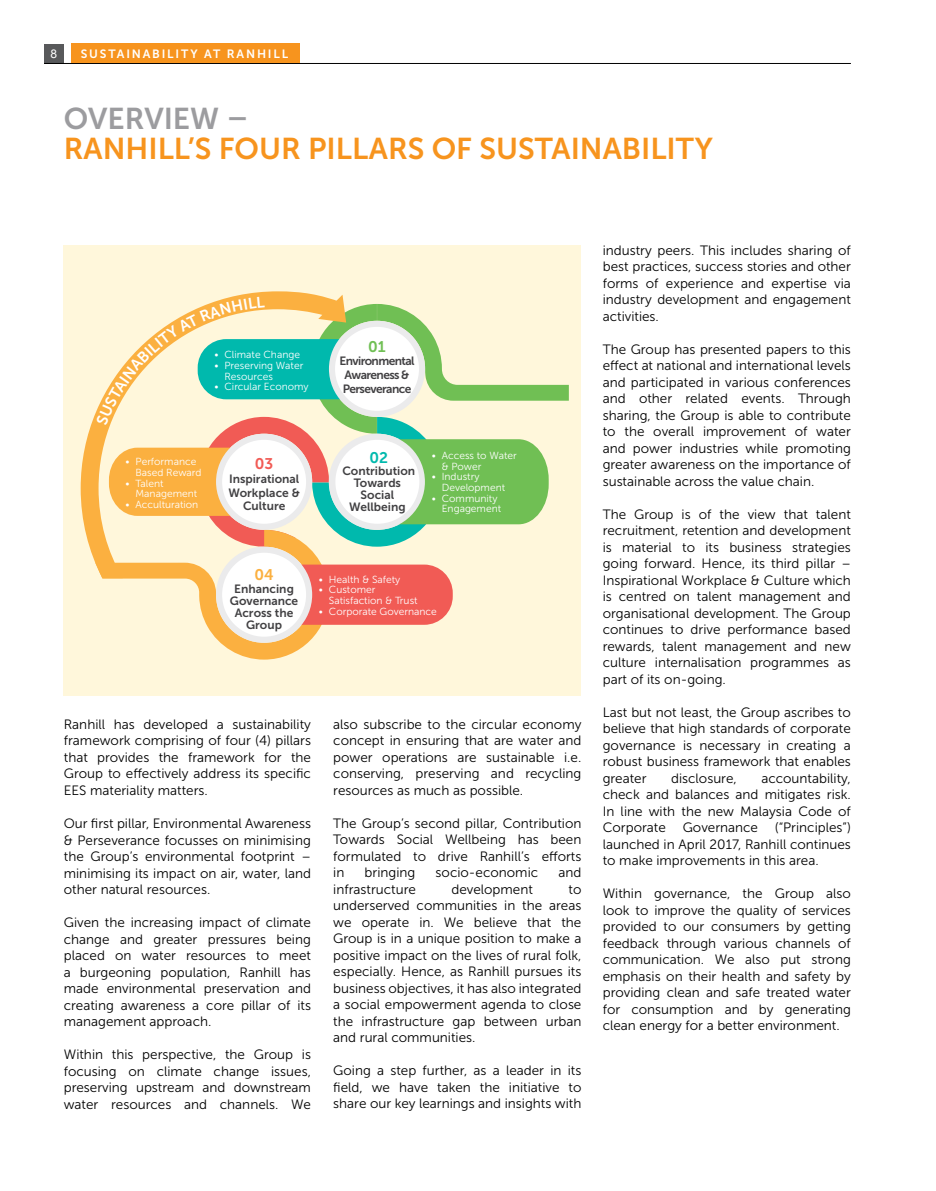
<style>
.page{position:relative;width:936px;height:1191px;background:#fff}
.page>*{position:absolute;margin:0;border:0;box-sizing:border-box;transform-origin:0 0}
.t1{font:30px "Museo Sans 700";color:#f7941e}
.t2{font:30px "Museo Sans 700";color:#9c9c9f}
.t3{font:15.45px "Museo Sans 700";color:#70bf54}
.t4{font:15.45px "Museo Sans 700";color:#00b9ad}
.t5{font:15.45px "Museo Sans 700";color:#f15b55}
.t6{font:15.45px "Museo Sans 700";color:#fbb040}
.t7{font:13.5px/16.5px "Museo Sans 300";color:#000;text-align:justify}
.t8{font:12px/12px "Museo Sans 700";color:#414042;text-align:center}
.t9{font:12px/13.6px "Museo Sans 700";letter-spacing:-.05em;color:#414042}
.t10{font:12px "Museo Sans 700";color:#fff}
.t11{font:12px "Arial";color:#fff}
.t12{font:10.2px/10.6px "Museo Sans 300";color:#fff}
</style>
<div class="page">
<div style="left:44px;top:44px;width:20px;height:20px;background:#58595b"></div>
<hr style="left:44px;top:63px;width:806px;height:1px;background:#000">
<div style="left:71px;top:43px;width:228px;height:20px;background:#f7941e"></div>
<div style="left:64px;top:244px;width:517px;height:451px;background:#fff7db"></div>
<svg style="left:81px;top:291px;width:235px;height:271px"></svg>
<svg style="left:95px;top:295px;width:474px;height:364px"></svg>
<p class="t11" style="left:51px;top:46px;width:8px">8</p>
<p class="t10" style="left:81px;top:47px;width:10px">SUSTAINABILITY</p>
<p class="t10" style="left:204px;top:47px;width:33px">AT RAN</p>
<p class="t10" style="left:257px;top:47px;width:19px">HILL</p>
<h1 class="t2" style="left:64px;top:102px;width:186px">Overview –</h1>
<h1 class="t1" style="left:64px;top:132px;width:650px">Ranh ill’s Four Pillars of Sustainability</h1>
<p class="t12" style="left:214px;top:349px;width:87px">• Climate Change</p>
<p class="t12" style="left:224px;top:360px;width:80px;text-indent:-10px">• Preserving Water<br>Resources</p>
<p class="t12" style="left:214px;top:381px;width:96px">• Circular Economy</p>
<p class="t3" style="left:368px;top:338px;width:19px">01</p>
<p class="t9" style="left:339px;top:354px;width:77px">Environmental<br>Awareness &amp;<br>Perseverance</p>
<p class="t12" style="left:125px;top:456px;width:72px">• Performance</p>
<p class="t4" style="left:369px;top:449px;width:20px">02</p>
<p class="t12" style="left:135px;top:467px;width:68px">Based Reward</p>
<p class="t12" style="left:135px;top:478px;width:63px;text-indent:-10px">• Talent<br>Management</p>
<p class="t12" style="left:125px;top:499px;width:74px">• Acculturation</p>
<p class="t5" style="left:255px;top:455px;width:20px">03</p>
<p class="t8" style="left:228px;top:472px;width:73px;line-height:13.6px">I nspirational<br>Workplace &amp;<br>Culture</p>
<p class="t8" style="left:342px;top:465px;width:74px">Contribution<br>Towards<br>Social<br>Wellbeing</p>
<p class="t12" style="left:441px;top:450px;width:77px;text-indent:-10px">• Access to Water &amp; Power</p>
<p class="t12" style="left:441px;top:471px;width:65px;text-indent:-10px">• Industry<br>Development</p>
<p class="t12" style="left:441px;top:493px;width:61px;text-indent:-10px">• Community<br>Engagement</p>
<p class="t6" style="left:254px;top:566px;width:21px">04</p>
<p class="t8" style="left:230px;top:582px;width:70px">Enhancing<br>Governance<br>Across the<br>Group</p>
<p class="t12" style="left:319px;top:574px;width:83px">• Health &amp; Safety</p>
<p class="t12" style="left:329px;top:584px;width:90px;text-indent:-10px">• Customer<br>Satisfaction &amp; Trust</p>
<p class="t12" style="left:319px;top:606px;width:120px">• Corporate Governance</p>
<p class="t7" style="left:64px;top:716px;width:249px">Ranhill has developed a sustainability framework comprising of four (4) pillars that provides the framework for the Group to effectively address its specific EES materiality matters.</p>
<p class="t7" style="left:64px;top:815px;width:249px">Our first pillar, Environmental Awareness &amp; Perseverance focusses on minimising the Group’s environmental footprint – minimising its impact on air, water, land other natural resources.</p>
<p class="t7" style="left:64px;top:914px;width:249px">Given the increasing impact of climate change and greater pressures being placed on water resources to meet a burgeoning population, Ranhill has made environmental preservation and creating awareness a core pillar of its management approach.</p>
<p class="t7" style="left:64px;top:1046px;width:249px">Within this perspective, the Group is focusing on climate change issues, preserving upstream and downstream water resources and channels. We</p>
<p class="t7" style="left:333px;top:716px;width:250px">also subscribe to the circular economy concept in ensuring that are water and power operations are sustainable i.e. conserving, preserving and recycling resources as much as possible.</p>
<p class="t7" style="left:333px;top:815px;width:250px">The Group’s second pillar, Contribution Towards Social Wellbeing has been formulated to drive Ranhill’s efforts in</p>
<p class="t7" style="left:364px;top:864px;width:52px">bringing</p>
<p class="t7" style="left:435px;top:864px;width:104px">socio-economic</p>
<p class="t7" style="left:558px;top:864px;width:24px">and</p>
<p class="t7" style="left:333px;top:881px;width:84px">infrastructure</p>
<p class="t7" style="left:451px;top:881px;width:83px">development</p>
<p class="t7" style="left:333px;top:881px;width:250px;text-indent:235px">to underserved communities in the areas we operate in. We believe that the Group is in a unique position to make a positive impact on the lives of rural folk, especially. Hence, as Ranhill pursues its business objectives, it has also integrated a social empowerment agenda to close the infrastructure gap between urban and rural communities.</p>
<p class="t7" style="left:333px;top:1062px;width:250px">Going a step further, as a leader in its field, we have taken the initiative to share our key learnings and insights with</p>
<p class="t7" style="left:602px;top:242px;width:250px">industry peers. This includes sharing of best practices, success stories and other forms of experience and expertise via industry development and engagement activities.</p>
<p class="t7" style="left:602px;top:341px;width:250px">The Group has presented papers to this effect at national and international levels and participated in various conferences and other related events. Through sharing, the Group is able to contribute to the overall improvement of water and power industries while promoting greater awareness on the importance of sustainable across the value chain.</p>
<p class="t7" style="left:602px;top:506px;width:250px">The Group is of the view that talent recruitment, retention and development is material to its business strategies going forward. Hence, its third pillar – Inspirational Workplace &amp; Culture which is centred on talent management and organisational development. The Group continues to drive performance based rewards, talent management and new culture internalisation programmes as part of its on-going.</p>
<p class="t7" style="left:602px;top:704px;width:250px">Last but not least, the Group ascribes to believe that high standards of corporate governance is necessary in creating a robust business framework that enables greater</p>
<p class="t7" style="left:602px;top:770px;width:250px;text-indent:159px">accountability, check and balances and mitigates risk.<br>In line with the new Malaysia Code of Corporate Governance (“Principles”) launched in April 2017, Ranhill continues to make improvements in this area.</p>
<p class="t7" style="left:602px;top:885px;width:250px">Within governance, the Group also look to improve the quality of services provided to our consumers by getting feedback through various channels of communication. We also put strong emphasis on their health and safety by providing clean and safe treated water for consumption and by generating clean energy for a better environment.</p>
<p class="t7" style="left:671px;top:770px;width:67px">disclosure,</p>
</div>
